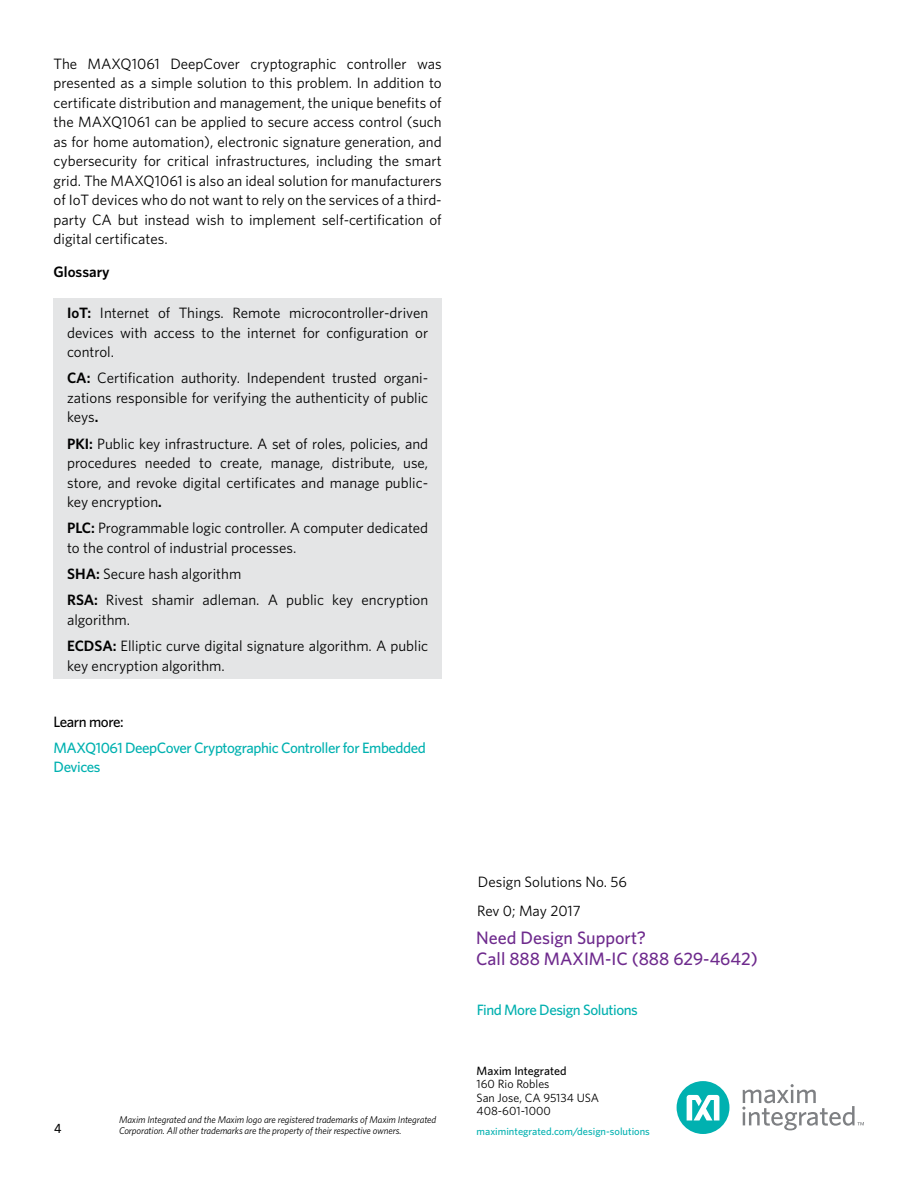
<style>
.page{position:relative;width:918px;height:1188px;background:#fff}
.page>*{position:absolute;margin:0;border:0;box-sizing:border-box;transform-origin:0 0}
.t1{font:500 18px/21.6px "Whitney";color:#6e2a8d}
.t2{font:15px/19.5px "Whitney";color:#000;text-align:justify}
.t3{font:500 15px/19.5px "Whitney";letter-spacing:-.03em;color:#00b1b0}
.t4{font:500 15px "Whitney";letter-spacing:-.03em;color:#00b0af}
.t5{font:500 15px "Whitney";letter-spacing:-.03em;color:#000}
.t6{font:600 15px "Whitney";color:#000}
.t7{font:500 13.5px "Whitney";color:#000}
.t8{font:12px/13.5px "Whitney";color:#000}
.t9{font:500 12px "Whitney";color:#000}
.t10{font:500 10.5px "Whitney";color:#00b1b0}
.t11{font:italic 9.75px/10.5px "Whitney";letter-spacing:-.01em;color:#000}
.s1{font-weight:600}
</style>
<div class="page">
<div style="left:677px;top:1081px;width:52px;height:53px;background:#00b1b0;border-radius:50%"></div>
<svg style="left:687px;top:1095px;width:32px;height:25px"></svg>
<svg style="left:742px;top:1084px;width:122px;height:46px"></svg>
<div style="left:54px;top:298px;width:388px;height:381px;background:#e4e5e6"></div>
<p class="t2" style="left:54px;top:54px;width:390px">The MAXQ1061 DeepCover cryptographic controller was presented as a simple solution to this problem. In addition to certificate distribution and management, the unique benefits of the MAXQ1061 can be applied to secure access control (such as for home automation), electronic signature generation, and cybersecurity for critical infrastructures, including the smart grid. The MAXQ1061 is also an ideal solution for manufacturers of IoT devices who do not want to rely on the services of a third&shy;party CA but instead wish to implement self-certification of digital certificates.</p>
<p class="t6" style="left:54px;top:262px;width:58px">Glossary</p>
<p class="t2" style="left:67px;top:303px;width:363px"><span class="s1">IoT:</span> Internet of Things. Remote microcontroller-driven devices with access to the internet for configuration or control.</p>
<p class="t2" style="left:67px;top:368px;width:363px"><span class="s1">CA:</span> Certification authority. Independent trusted organi&shy;zations responsible for verifying the authenticity of public keys<span class="s1">.</span></p>
<p class="t2" style="left:67px;top:433px;width:363px"><span class="s1">PKI:</span> Public key infrastructure. A set of roles, policies, and procedures needed to create, manage, distribute, use, store, and revoke digital certificates and manage public&shy;key encryption<span class="s1">.</span></p>
<p class="t2" style="left:67px;top:518px;width:363px"><span class="s1">PLC:</span> Programmable logic controller. A computer dedicated to the control of industrial processes.</p>
<p class="t2" style="left:67px;top:560px;width:363px;line-height:26.2px"><span class="s1">SHA:</span> Secure hash algorithm<br><span class="s1">RSA:</span> Rivest shamir adleman. A public key encryption</p>
<p class="t2" style="left:67px;top:606px;width:363px;line-height:26.2px">algorithm.<br><span class="s1">ECDSA:</span> Elliptic curve digital signature algorithm. A public</p>
<p class="t2" style="left:67px;top:655px;width:159px">key encryption algorithm.</p>
<p class="t5" style="left:54px;top:711px;width:72px">Learn more:</p>
<p class="t3" style="left:54px;top:738px;width:374px">MAXQ1061 DeepCover Cryptographic Controller for Embedded<br>Devices</p>
<p class="t2" style="left:478px;top:872px;width:151px">Design Solutions No. 56</p>
<p class="t2" style="left:477px;top:900px;width:105px">Rev 0; May 2017</p>
<p class="t1" style="left:476px;top:926px;width:283px">Need Design Support?<br>Call 888 MAXIM-IC (888 629-4642)</p>
<p class="t4" style="left:477px;top:999px;width:163px">Find More Design Solutions</p>
<p class="t9" style="left:477px;top:1063px;width:91px">Maxim Integrated</p>
<p class="t8" style="left:477px;top:1077px;width:124px">160 Rio Robles<br>San Jose, CA 95134 USA<br>408-601-1000</p>
<p class="t11" style="left:119px;top:1114px;width:319px">Maxim Integrated and the Maxim logo are registered trademarks of Maxim Integrated<br>Corporation. All other trademarks are the property of their respective owners.</p>
<p class="t7" style="left:54px;top:1120px;width:9px">4</p>
<p class="t10" style="left:477px;top:1124px;width:175px">maximintegrated.com/design-solutions</p>
</div>
